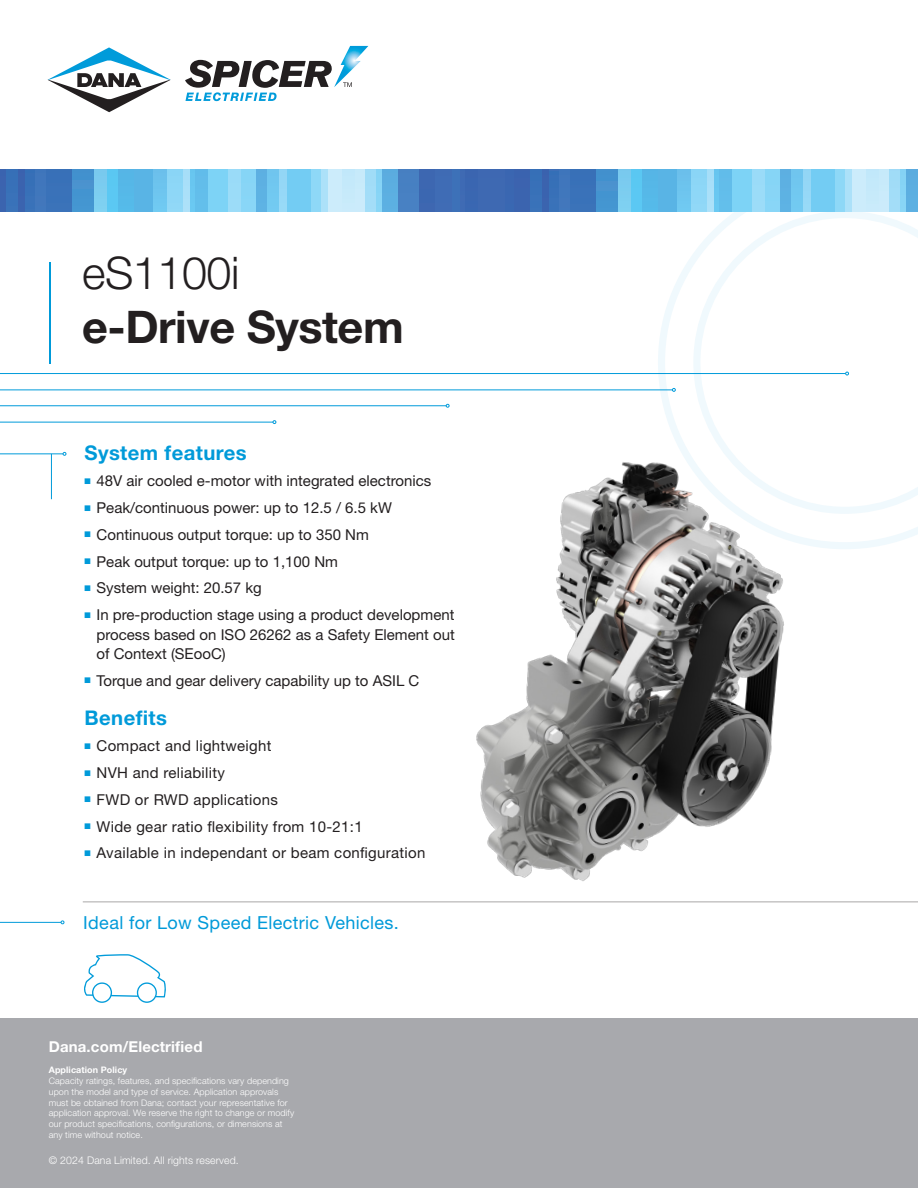
<style>
.page{position:relative;width:918px;height:1188px;background:#fff}
.page>*{position:absolute;margin:0;border:0;box-sizing:border-box;transform-origin:0 0}
.t1{font:700 45px "Helvetica Neue LT Std";letter-spacing:-.01em;color:#231f20}
.t2{font:300 45px "Helvetica Neue LT Std";letter-spacing:-.01em;color:#231f20}
.t3{font:700 20.25px "Helvetica Neue LT Std";letter-spacing:.02em;color:#009ad9}
.t4{font:18px "Helvetica Neue LT Std";letter-spacing:.02em;color:#009ad9}
.t5{font:15px/19.5px "Helvetica Neue LT Std";color:#231f20;text-align:justify}
.t6{font:15px "Helvetica Neue LT Std";letter-spacing:.02em;color:#231f20}
.t7{font:700 15px "Helvetica Neue LT Std";letter-spacing:.01em;color:#fff}
.t8{font:300 10.5px "Helvetica Neue LT Std";letter-spacing:.01em;color:#fff}
.t9{font:300 9px "Helvetica Neue LT Std";letter-spacing:.01em;color:#fff}
.t10{font:700 9px "Helvetica Neue LT Std";letter-spacing:.01em;color:#fff}
.s1{font-family:"Universal Newswith Comm Pi";font-size:11.25px;color:#009ad9}
</style>
<div class="page">
<div style="left:0;top:1019px;width:918px;height:169px;background:#a8a9ad"></div>
<svg style="left:658px;top:211px;width:35px;height:175px"></svg>
<svg style="left:693px;top:211px;width:225px;height:175px"></svg>
<hr style="left:0;top:373px;width:846px;height:1px;background:#009bda">
<svg style="left:845px;top:372px;width:4px;height:3px"></svg>
<hr style="left:0;top:390px;width:672px;height:1px;background:#009bda">
<hr style="left:0;top:406px;width:446px;height:1px;background:#009bda">
<hr style="left:0;top:422px;width:273px;height:1px;background:#009bda">
<div style="left:454px;top:169px;width:13px;height:42px;background:#3e6bb4"></div>
<div style="left:465px;top:169px;width:14px;height:42px;background:#3a66b1"></div>
<div style="left:479px;top:169px;width:27px;height:42px;background:#3e69b2"></div>
<div style="left:506px;top:169px;width:10px;height:42px;background:#3a67b1"></div>
<div style="left:514px;top:169px;width:17px;height:42px;background:#3b64af"></div>
<div style="left:531px;top:169px;width:11px;height:42px;background:#3871b8"></div>
<div style="left:542px;top:169px;width:8px;height:42px;background:#3b63af"></div>
<div style="left:550px;top:169px;width:10px;height:42px;background:#3870b8"></div>
<div style="left:559px;top:169px;width:12px;height:42px;background:#4077bc"></div>
<div style="left:570px;top:169px;width:27px;height:42px;background:#3972b9"></div>
<div style="left:597px;top:169px;width:22px;height:42px;background:#4494cf"></div>
<div style="left:619px;top:169px;width:13px;height:42px;background:#7bcdef"></div>
<svg style="left:631px;top:169px;width:12px;height:42px"></svg>
<div style="left:643px;top:169px;width:16px;height:42px;background:#55b8e8"></div>
<div style="left:659px;top:169px;width:19px;height:42px;background:#59b4e5"></div>
<svg style="left:677px;top:169px;width:15px;height:42px"></svg>
<div style="left:692px;top:169px;width:15px;height:42px;background:#8dd7f7"></div>
<div style="left:707px;top:169px;width:8px;height:42px;background:#a9e0f9"></div>
<div style="left:715px;top:169px;width:5px;height:42px;background:#69c7f1"></div>
<div style="left:720px;top:169px;width:15px;height:42px;background:#62bdea"></div>
<div style="left:732px;top:169px;width:21px;height:42px;background:#7dd3f6"></div>
<div style="left:753px;top:169px;width:13px;height:42px;background:#9bdcf8"></div>
<svg style="left:766px;top:169px;width:15px;height:42px"></svg>
<div style="left:781px;top:169px;width:11px;height:42px;background:#5db1e3"></div>
<div style="left:792px;top:169px;width:12px;height:42px;background:#71c8f0"></div>
<div style="left:803px;top:169px;width:9px;height:42px;background:#95d7f6"></div>
<div style="left:811px;top:169px;width:26px;height:42px;background:#73ccf3"></div>
<div style="left:835px;top:169px;width:11px;height:42px;background:#8ed8f7"></div>
<div style="left:846px;top:169px;width:7px;height:42px;background:#ace1f9"></div>
<div style="left:853px;top:169px;width:14px;height:42px;background:#ccecfb"></div>
<div style="left:866px;top:169px;width:15px;height:42px;background:#c6eafa"></div>
<div style="left:880px;top:169px;width:9px;height:42px;background:#c8ebfa"></div>
<svg style="left:889px;top:169px;width:12px;height:42px"></svg>
<div style="left:901px;top:169px;width:6px;height:42px;background:#86d4f6"></div>
<div style="left:906px;top:169px;width:12px;height:42px;background:#5caee1"></div>
<div style="left:0;top:169px;width:7px;height:42px;background:#3b64af"></div>
<div style="left:7px;top:169px;width:11px;height:42px;background:#3871b8"></div>
<div style="left:18px;top:169px;width:8px;height:42px;background:#3b63af"></div>
<div style="left:26px;top:169px;width:10px;height:42px;background:#3870b8"></div>
<div style="left:35px;top:169px;width:12px;height:42px;background:#4077bc"></div>
<div style="left:46px;top:169px;width:27px;height:42px;background:#3972b9"></div>
<div style="left:73px;top:169px;width:22px;height:42px;background:#4494d0"></div>
<div style="left:95px;top:169px;width:13px;height:42px;background:#7ccdef"></div>
<svg style="left:107px;top:169px;width:12px;height:42px"></svg>
<div style="left:119px;top:169px;width:16px;height:42px;background:#55b8e8"></div>
<div style="left:135px;top:169px;width:19px;height:42px;background:#59b4e5"></div>
<svg style="left:153px;top:169px;width:15px;height:42px"></svg>
<div style="left:168px;top:169px;width:15px;height:42px;background:#8ed7f7"></div>
<div style="left:183px;top:169px;width:8px;height:42px;background:#aae0f9"></div>
<div style="left:191px;top:169px;width:5px;height:42px;background:#69c7f1"></div>
<div style="left:196px;top:169px;width:15px;height:42px;background:#63beeb"></div>
<div style="left:208px;top:169px;width:21px;height:42px;background:#7dd3f6"></div>
<div style="left:229px;top:169px;width:13px;height:42px;background:#9bdcf8"></div>
<svg style="left:242px;top:169px;width:15px;height:42px"></svg>
<div style="left:257px;top:169px;width:11px;height:42px;background:#5db2e3"></div>
<div style="left:268px;top:169px;width:12px;height:42px;background:#71c8f0"></div>
<div style="left:279px;top:169px;width:9px;height:42px;background:#96d8f7"></div>
<div style="left:287px;top:169px;width:26px;height:42px;background:#73ccf3"></div>
<div style="left:311px;top:169px;width:11px;height:42px;background:#8ed8f7"></div>
<div style="left:322px;top:169px;width:7px;height:42px;background:#ace1f9"></div>
<div style="left:329px;top:169px;width:14px;height:42px;background:#ccecfb"></div>
<div style="left:342px;top:169px;width:15px;height:42px;background:#c6eafa"></div>
<div style="left:356px;top:169px;width:9px;height:42px;background:#caebfb"></div>
<svg style="left:365px;top:169px;width:12px;height:42px"></svg>
<div style="left:377px;top:169px;width:6px;height:42px;background:#86d4f6"></div>
<div style="left:382px;top:169px;width:17px;height:42px;background:#5cafe1"></div>
<div style="left:399px;top:169px;width:22px;height:42px;background:#4780c2"></div>
<div style="left:419px;top:169px;width:18px;height:42px;background:#3d67b1"></div>
<div style="left:435px;top:169px;width:18px;height:42px;background:#3f6cb5"></div>
<div style="left:452px;top:169px;width:7px;height:42px;background:#3d71b8"></div>
<hr style="left:0;top:454px;width:63px;height:1px;background:#009bda">
<hr style="left:51px;top:454px;width:1px;height:45px;background:#009bda">
<hr style="left:0;top:922px;width:61px;height:1px;background:#009bda">
<hr style="left:83px;top:902px;width:835px;height:1px;background:#231f20">
<img style="left:268px;top:386px;width:650px;height:517px">
<svg style="left:84px;top:954px;width:82px;height:49px"></svg>
<hr style="left:49px;top:262px;width:2px;height:102px;background:#009ad9">
<svg style="left:47px;top:47px;width:124px;height:66px"></svg>
<svg style="left:185px;top:46px;width:183px;height:55px"></svg>
<p class="t2" style="left:82px;top:246px;width:159px">eS1100i</p>
<p class="t1" style="left:82px;top:299px;width:323px">e-Drive System</p>
<p class="t3" style="left:85px;top:440px;width:164px">System features</p>
<p class="t5" style="left:85px;top:471px;width:348px"><span class="s1">n</span> 48V air cooled e-motor with integrated electronics</p>
<p class="t5" style="left:85px;top:498px;width:309px"><span class="s1">n</span> Peak/continuous power: up to 12.5 / 6.5 kW</p>
<p class="t5" style="left:85px;top:525px;width:286px"><span class="s1">n</span> Continuous output torque: up to 350 Nm</p>
<p class="t5" style="left:85px;top:551px;width:255px"><span class="s1">n</span> Peak output torque: up to 1,100 Nm</p>
<p class="t5" style="left:85px;top:578px;width:179px"><span class="s1">n</span> System weight: 20.57 kg</p>
<p class="t5" style="left:97px;top:605px;width:360px;text-indent:-12px"><span class="s1">n</span> In pre-production stage using a product development process based on ISO 26262 as a Safety Element out of Context (SEooC)</p>
<p class="t5" style="left:85px;top:671px;width:336px"><span class="s1">n</span> Torque and gear delivery capability up to ASIL C</p>
<p class="t3" style="left:85px;top:705px;width:84px">Benefits</p>
<p class="t6" style="left:85px;top:737px;width:188px"><span class="s1">n</span> Compact and lightweight</p>
<p class="t6" style="left:85px;top:764px;width:142px"><span class="s1">n</span> NVH and reliability</p>
<p class="t6" style="left:85px;top:791px;width:195px"><span class="s1">n</span> FWD or RWD applications</p>
<p class="t6" style="left:85px;top:817px;width:280px"><span class="s1">n</span> Wide gear ratio flexibility from 10-21:1</p>
<p class="t6" style="left:85px;top:844px;width:342px"><span class="s1">n</span> Available in independant or beam configuration</p>
<p class="t4" style="left:83px;top:911px;width:317px">Ideal for Low Speed Electric Vehicles.</p>
<p class="t7" style="left:49px;top:1037px;width:155px">Dana.com/Electrified</p>
<p class="t10" style="left:49px;top:1064px;width:80px">Application Policy</p>
<p class="t9" style="left:49px;top:1075px;width:242px">Capacity ratings, features, and specifications vary depending</p>
<p class="t9" style="left:49px;top:1086px;width:231px">upon the model and type of service. Application approvals</p>
<p class="t9" style="left:49px;top:1097px;width:240px">must be obtained from Dana; contact your representative for</p>
<p class="t9" style="left:49px;top:1108px;width:247px">application approval. We reserve the right to change or modify</p>
<p class="t9" style="left:49px;top:1119px;width:235px">our product specifications, configurations, or dimensions at</p>
<p class="t9" style="left:49px;top:1129px;width:96px">any time without notice.</p>
<p class="t8" style="left:49px;top:1154px;width:191px">© 2024 Dana Limited. All rights reserved.</p>
</div>
